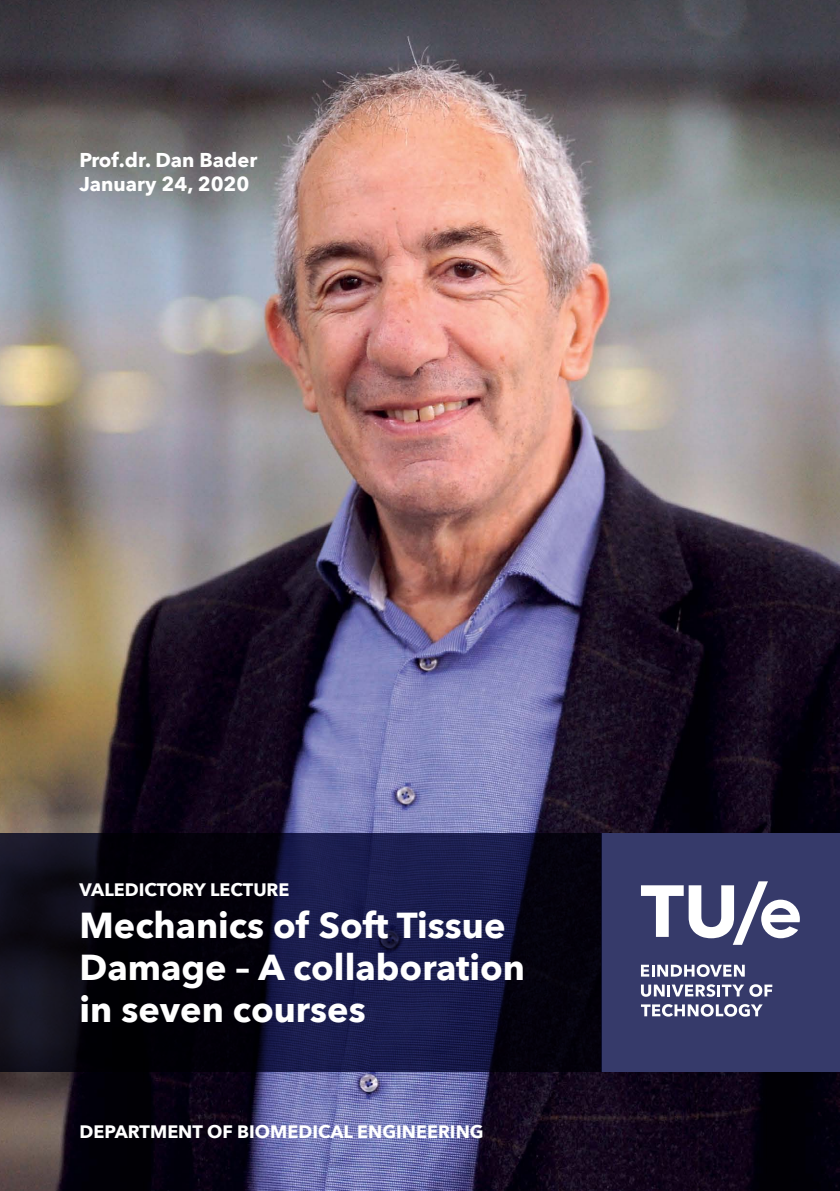
<style>
.page{position:relative;width:840px;height:1191px;background:#fff}
.page>*{position:absolute;margin:0;border:0;box-sizing:border-box;transform-origin:0 0}
.t1{font:700 36px/42px "Avenir Next";color:#fff}
.t2{font:700 20px/24px "Avenir Next";color:#fff}
.t3{font:700 18px "Avenir Next";color:#fff}
</style>
<div class="page">
<img style="left:0;top:0;width:839px;height:1191px">
<div style="left:601px;top:833px;width:238px;height:238px;background:#363a6a"></div>
<svg style="left:641px;top:964px;width:103px;height:13px"></svg>
<svg style="left:641px;top:1004px;width:121px;height:12px"></svg>
<svg style="left:641px;top:984px;width:102px;height:12px"></svg>
<svg style="left:749px;top:984px;width:22px;height:12px"></svg>
<svg style="left:641px;top:881px;width:158px;height:64px"></svg>
<svg style="left:0;top:833px;width:601px;height:238px;background:#0e0e26"></svg>
<p class="t2" style="left:79px;top:148px;width:179px">Prof.dr. Dan Bader<br>January 24, 2020</p>
<p class="t3" style="left:79px;top:874px;width:211px">Valedictory lecture</p>
<p class="t1" style="left:79px;top:903px;width:447px">Mechanics of Soft Tissue<br>Damage – A collaboration in seven courses</p>
<p class="t3" style="left:79px;top:1115px;width:405px">Departm ent of Biomedical Engineering</p>
</div>
